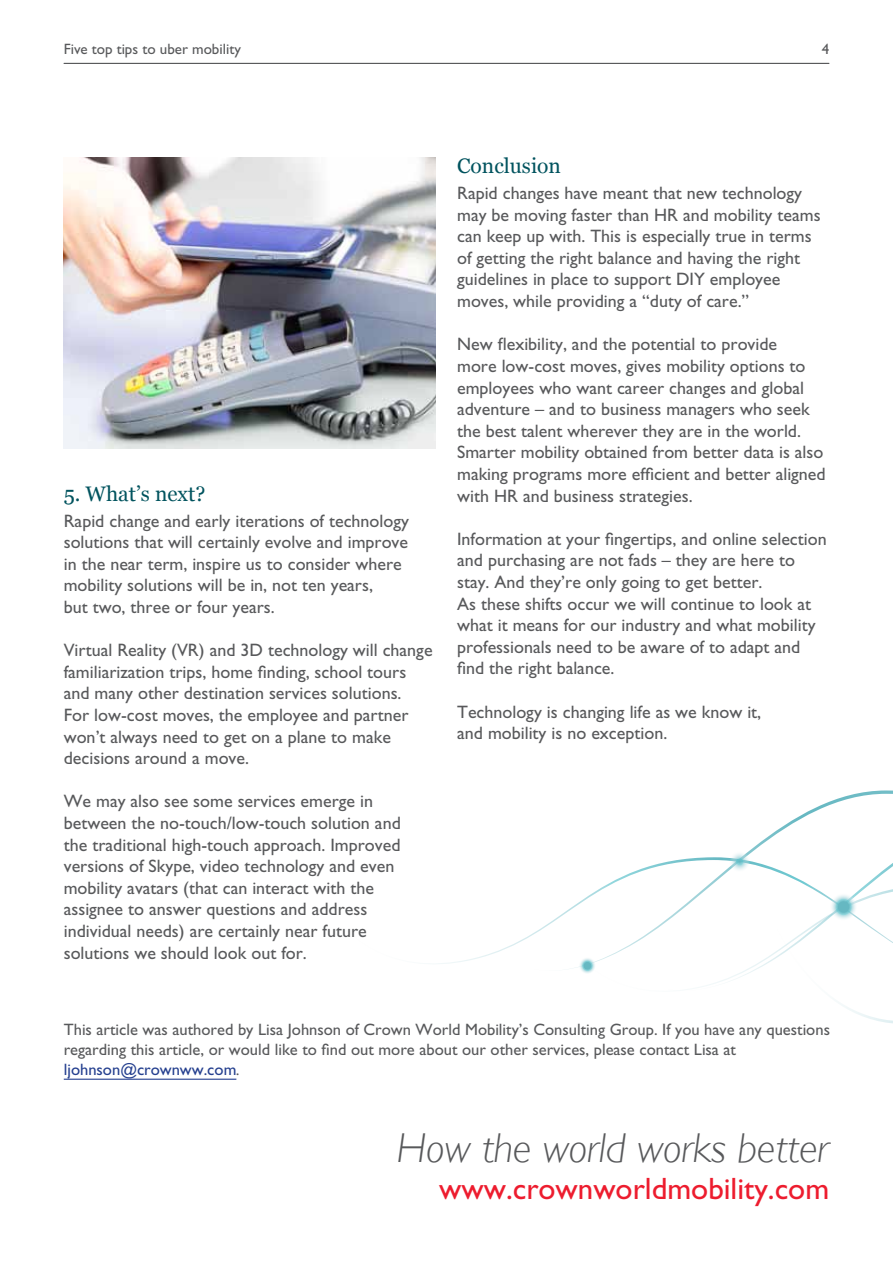
<style>
.page{position:relative;width:893px;height:1263px;background:#fff}
.page>*{position:absolute;margin:0;border:0;box-sizing:border-box;transform-origin:0 0}
.t1{font:italic 300 41.7px "Gill Sans";color:#58595b}
.t2{font:30.9px "Gill Sans";color:#ed1c2e}
.t3{font:21px "Georgia";color:#00535e}
.t4{font:18px/21.6px "Gill Sans";color:#58595b}
.t5{font:16.5px/19.8px "Gill Sans";color:#58595b}
.t6{font:15px "Gill Sans";color:#58595b}
.s1{color:#25408f}
.s2{font-style:italic}
</style>
<div class="page">
<svg style="left:521px;top:790px;width:372px;height:152px"></svg>
<svg style="left:574px;top:834px;width:319px;height:190px"></svg>
<svg style="left:829px;top:892px;width:28px;height:28px"></svg>
<svg style="left:578px;top:956px;width:18px;height:18px"></svg>
<svg style="left:729px;top:850px;width:21px;height:22px"></svg>
<hr style="left:64px;top:1079px;width:172px;height:1px;background:#25408f">
<img style="left:64px;top:157px;width:372px;height:292px">
<hr style="left:64px;top:63px;width:765px;height:1px;background:#58595b">
<p class="t6" style="left:64px;top:40px;width:179px">Five top tips to uber mobility</p>
<p class="t6" style="left:822px;top:40px;width:9px">4</p>
<p class="t3" style="left:64px;top:481px;width:143px">5. What’s next?</p>
<p class="t4" style="left:64px;top:510px;width:347px">Rapid change and early iterations of technology solutions that will certainly evolve and improve in the near term, inspire us to consider where mobility solutions will be in, not ten years,<br>but two, three or four years.</p>
<p class="t4" style="left:64px;top:639px;width:370px">Virtual Reality (VR) and 3D technology will change familiarization trips, home finding, school tours and many other destination services solutions.<br>For low-cost moves, the employee and partner won’t always need to get on a plane to make decisions around a move.</p>
<p class="t4" style="left:64px;top:791px;width:339px">We may also see some services emerge in between the no-touch/low-touch solution and the traditional high-touch approach. Improved versions of Skype, video technology and even mobility avatars (that can interact with the assignee to answer questions and address individual needs) are certainly near future solutions we should look out for.</p>
<p class="t3" style="left:457px;top:153px;width:105px">Conclusion</p>
<p class="t4" style="left:457px;top:182px;width:365px">Rapid changes have meant that new technology may be moving faster than HR and mobility teams can keep up with. This is especially true in terms of getting the right balance and having the right guidelines in place to support DIY employee moves, while providing a “duty of care.”</p>
<p class="t4" style="left:457px;top:334px;width:370px">New flexibility, and the potential to provide<br>more low-cost moves, gives mobility options to employees who want career changes and global adventure – and to business managers who seek the best talent wherever they are in the world.<br>Smarter mobility obtained from better data is also making programs more efficient and better aligned with HR and business strategies.</p>
<p class="t4" style="left:457px;top:528px;width:371px">Information at your fingertips, and online selection and purchasing are not fads – they are here to stay. And they’re only going to get better.<br>As these shifts occur we will continue to look at what it means for our industry and what mobility professionals need to be aware of to adapt and find the right balance.</p>
<p class="t4" style="left:457px;top:701px;width:306px">Technology is changing life as we know it, and mobility is no exception.</p>
<p class="t5" style="left:64px;top:1020px;width:768px">This article was authored by Lisa Johnson of Crown World Mobility’s Consulting Group. If you have any questions regarding this article, or would like to find out more about our other services, please contact Lisa at <span class="s1">ljohnson@crownww.com</span><span class="s2">.</span></p>
<h1 class="t1" style="left:397px;top:1124px;width:434px">How the world works better</h1>
<h2 class="t2" style="left:439px;top:1171px;width:391px">www.crownworldmobility.com</h2>
</div>
